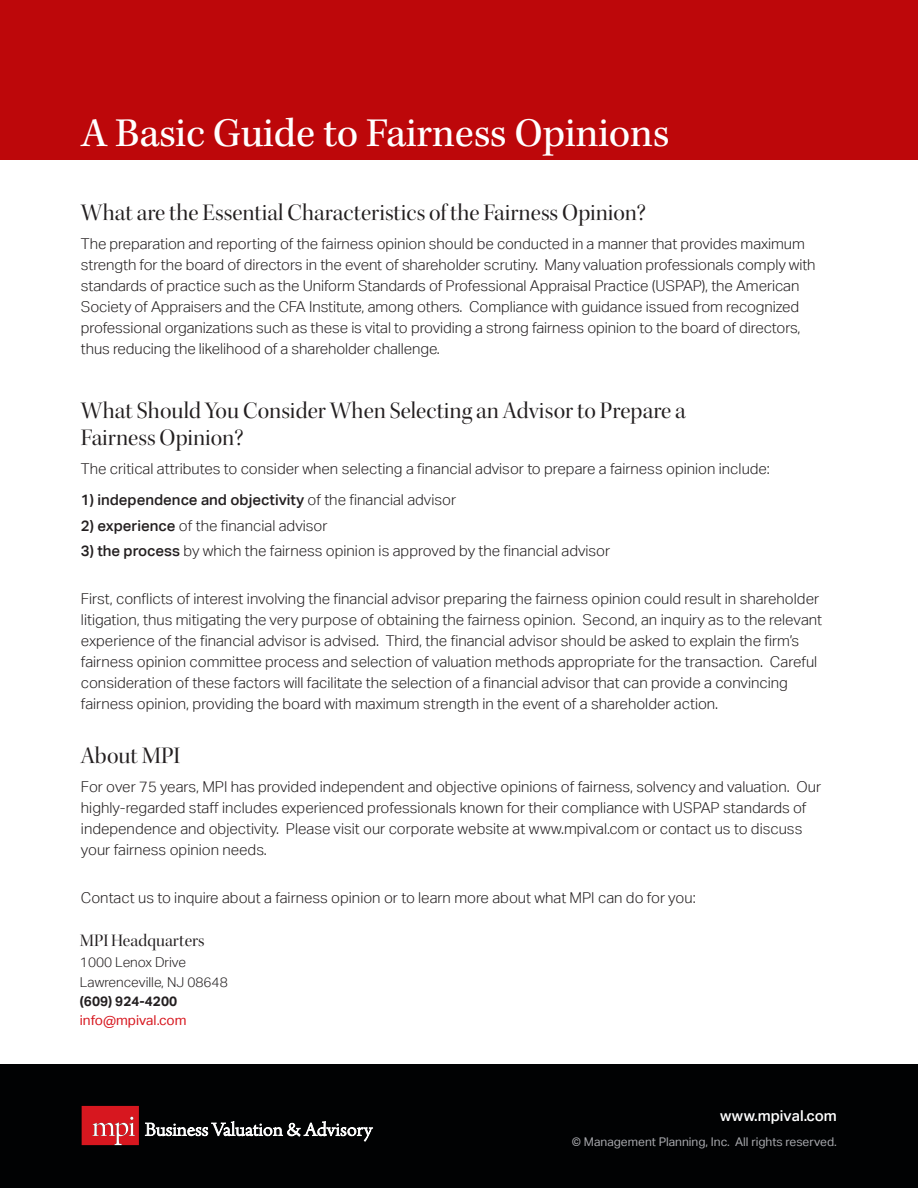
<style>
.page{position:relative;width:918px;height:1188px;background:#fff}
.page>*{position:absolute;margin:0;border:0;box-sizing:border-box;transform-origin:0 0}
.t1{font:42px "Kepler Std";letter-spacing:-.01em;color:#fff}
.t2{font:24px/27px "Kepler Std Disp";color:#231f20}
.t3{font:17.7px "Kepler Std Disp";color:#231f20}
.t4{font:300 15px/21px "Aktiv Grotesk";color:#231f20}
.t5{font:500 15px "Aktiv Grotesk";color:#231f20}
.t6{font:500 15px "Aktiv Grotesk";color:#fff}
.t7{font:300 13.65px "Aktiv Grotesk";color:#231f20}
.t8{font:13.65px/19px "Aktiv Grotesk";color:#d7171f}
.t9{font:12px "Aktiv Grotesk";color:#a8a9ad}
.s1{font-weight:300}
.s2{font-weight:500}
.s3{font-weight:700;color:#231f20}
</style>
<div class="page">
<div style="left:0;top:1065px;width:918px;height:123px;background:#010203"></div>
<div style="left:0;top:0;width:918px;height:160px;background:#bd070a"></div>
<svg style="left:82px;top:1106px;width:57px;height:39px;background:#d73037"></svg>
<svg style="left:145px;top:1121px;width:228px;height:21px"></svg>
<p class="t1" style="left:81px;top:109px;width:590px">A Basic Guide to Fairness Opinions</p>
<p class="t2" style="left:81px;top:199px;width:566px">What are the Essential Characteristics of the Fairness Opinion?</p>
<p class="t4" style="left:81px;top:233px;width:736px">The preparation and reporting of the fairness opinion should be conducted in a manner that provides maximum strength for the board of directors in the event of shareholder scrutiny. Many valuation professionals comply with standards of practice such as the Uniform Standards of Professional Appraisal Practice (USPAP), the American Society of Appraisers and the CFA Institute, among others. Compliance with guidance issued from recognized professional organizations such as these is vital to providing a strong fairness opinion to the board of directors, thus reducing the likelihood of a shareholder challenge.</p>
<p class="t2" style="left:81px;top:398px;width:606px">What Should You Consider When Selecting an Advisor to Prepare a<br>Fairness Opinion?</p>
<p class="t4" style="left:81px;top:459px;width:690px">The critical attributes to consider when selecting a financial advisor to prepare a fairness opinion include:</p>
<p class="t5" style="left:81px;top:491px;width:377px">1) independence and objectivity <span class="s1">of the financial advisor</span></p>
<p class="t4" style="left:81px;top:515px;width:248px"><span class="s2">2) experience</span> of the financial advisor</p>
<p class="t4" style="left:81px;top:540px;width:531px"><span class="s2">3) the process</span> by which the fairness opinion is approved by the financial advisor</p>
<p class="t4" style="left:81px;top:588px;width:743px">First, conflicts of interest involving the financial advisor preparing the fairness opinion could result in shareholder litigation, thus mitigating the very purpose of obtaining the fairness opinion. Second, an inquiry as to the relevant experience of the financial advisor is advised. Third, the financial advisor should be asked to explain the firm’s fairness opinion committee process and selection of valuation methods appropriate for the transaction. Careful consideration of these factors will facilitate the selection of a financial advisor that can provide a convincing fairness opinion, providing the board with maximum strength in the event of a shareholder action.</p>
<p class="t2" style="left:81px;top:743px;width:101px">About MPI</p>
<p class="t4" style="left:81px;top:777px;width:742px">For over 75 years, MPI has provided independent and objective opinions of fairness, solvency and valuation. Our highly-regarded staff includes experienced professionals known for their compliance with USPAP standards of independence and objectivity. Please visit our corporate website at www.mpival.com or contact us to discuss your fairness opinion needs.</p>
<p class="t4" style="left:81px;top:888px;width:616px">Contact us to inquire about a fairness opinion or to learn more about what MPI can do for you:</p>
<p class="t3" style="left:80px;top:930px;width:126px">MPI Headquarters</p>
<p class="t7" style="left:80px;top:955px;width:108px">1000 Lenox Drive</p>
<p class="t7" style="left:80px;top:974px;width:149px">Lawrenceville, NJ 08648</p>
<p class="t8" style="left:80px;top:991px;width:108px"><span class="s3">(609) 924-4200 </span>info@mpival.com</p>
<p class="t6" style="left:720px;top:1107px;width:118px">www.mpival.com</p>
<p class="t9" style="left:572px;top:1135px;width:267px">© Management Planning, Inc. All rights reserved.</p>
</div>
